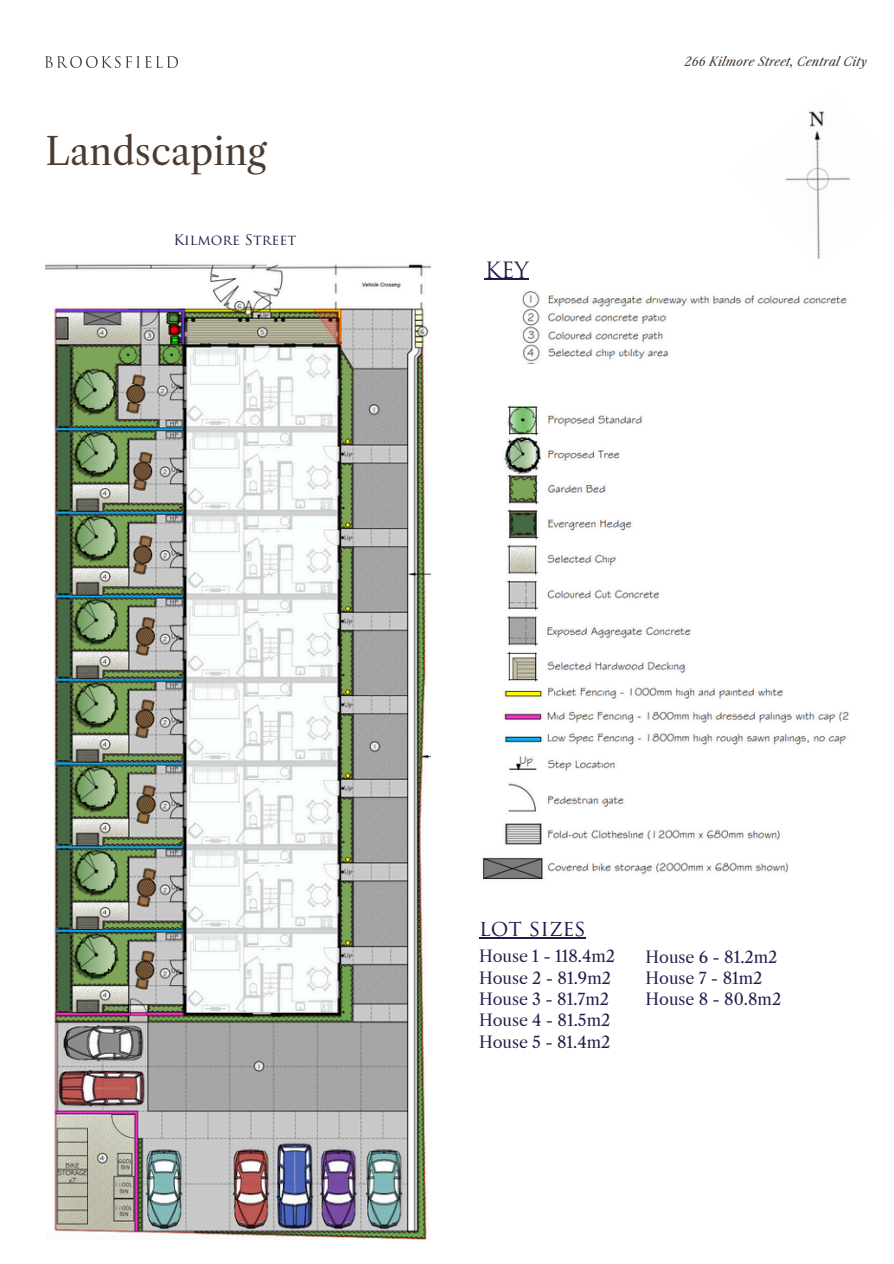
<style>
.page{position:relative;width:894px;height:1264px;background:#fff}
.page>*{position:absolute;margin:0;border:0;box-sizing:border-box;transform-origin:0 0}
.t1{font:37.2px "Libre Caslon Text";color:#4b3c31}
.t2{font:21.9px "Trajan Pro";color:#1c1d4b}
.t3{font:15.9px/21.3px "Libre Caslon Text";color:#1c1d4b}
.t4{font:14.4px "Trajan Pro";color:#1c1d4b}
.t5{font:italic 12px "Libre Caslon Text";color:#4b3c31}
</style>
<div class="page">
<img style="left:46px;top:56px;width:131px;height:11px">
<img style="left:482px;top:291px;width:365px;height:589px">
<img style="left:785px;top:111px;width:65px;height:149px">
<div style="left:821px;top:856px;width:72px;height:32px;background:#fff"></div>
<div style="left:782px;top:671px;width:111px;height:32px;background:#fff"></div>
<div style="left:687px;top:656px;width:130px;height:31px;background:#fff"></div>
<div style="left:691px;top:621px;width:131px;height:23px;background:#fff"></div>
<div style="left:658px;top:583px;width:131px;height:22px;background:#fff"></div>
<div style="left:616px;top:540px;width:131px;height:31px;background:#fff"></div>
<div style="left:607px;top:477px;width:131px;height:32px;background:#fff"></div>
<div style="left:512px;top:364px;width:175px;height:39px;background:#fff"></div>
<img style="left:46px;top:264px;width:384px;height:975px">
<hr style="left:484px;top:279px;width:45px;height:1px;background:#1c1d4b">
<hr style="left:479px;top:937px;width:107px;height:1px;background:#1c1d4b">
<h3 class="t1" style="left:46px;top:129px;width:222px">Landscaping</h3>
<h2 class="t4" style="left:173px;top:234px;width:124px">Kilmore Street</h2>
<p class="t2" style="left:484px;top:261px;width:46px">KEY</p>
<p class="t5" style="left:684px;top:54px;width:184px">266 Kilmore Street, Central City</p>
<h3 class="t2" style="left:479px;top:920px;width:108px">lot sizes</h3>
<h3 class="t3" style="left:479px;top:946px;width:137px">House 1 - 118.4m2<br>House 2 - 81.9m2<br>House 3 - 81.7m2<br>House 4 - 81.5m2</h3>
<p class="t3" style="left:479px;top:1031px;width:133px">House 5 - 81.4m2</p>
<h3 class="t3" style="left:645px;top:946px;width:137px">House 6 - 81.2m2<br>House 7 - 81m2<br>House 8 - 80.8m2</h3>
</div>
